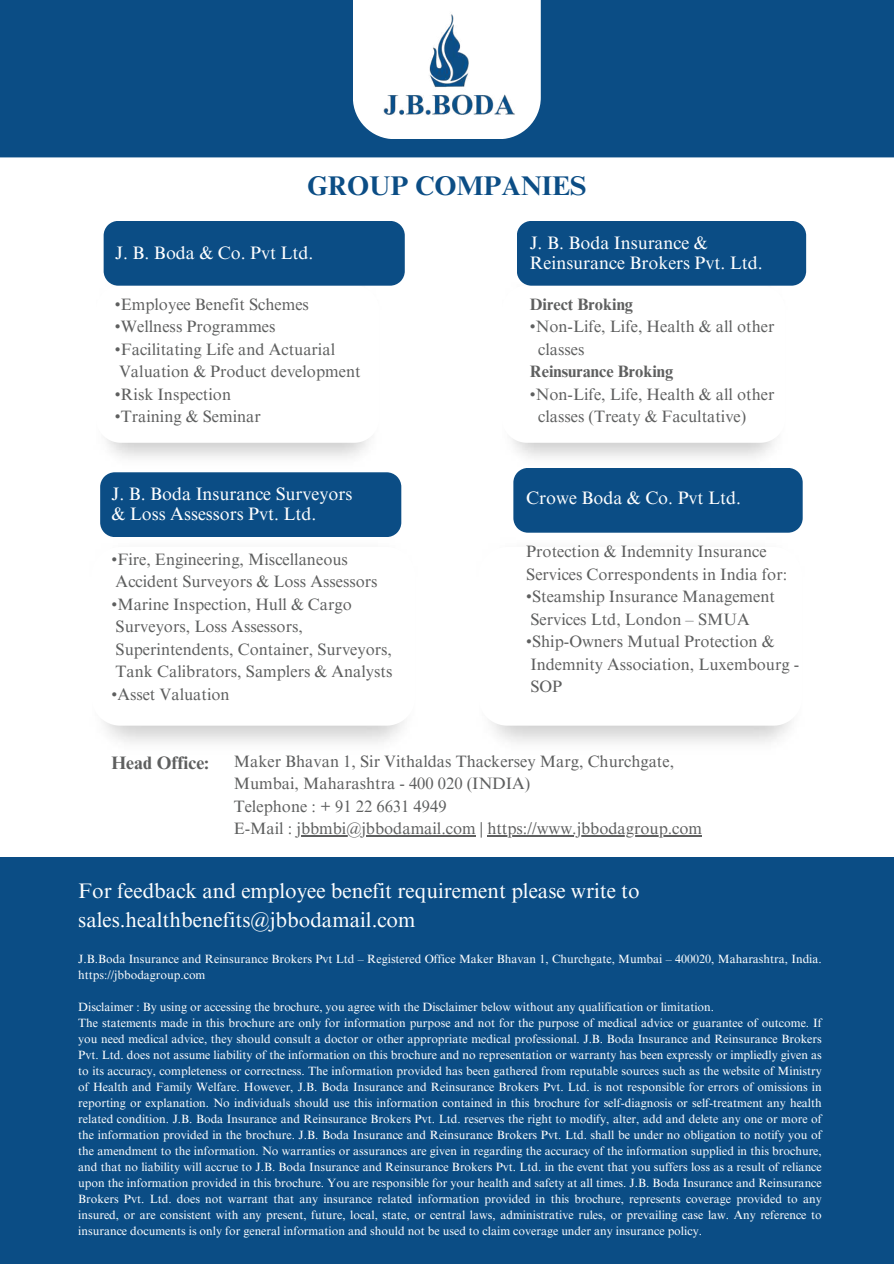
<style>
.page{position:relative;width:894px;height:1264px;background:#fff}
.page>*{position:absolute;margin:0;border:0;box-sizing:border-box;transform-origin:0 0}
.t1{font:700 27px "Times NRMT Pro";color:#0b4d85}
.t2{font:21px/29.2px "Times NRMT Pro";color:#fff}
.t3{font:18px/20.2px "Times NRMT Pro";color:#fff}
.t4{font:700 18px "Times NRMT Pro";color:#5e5f5f}
.t5{font:16.5px/22.5px "Times NRMT Pro";color:#5e5f5f}
.t6{font:700 16.5px "Times NRMT Pro";color:#5e5f5f}
.t7{font:12px/16px "Times NRMT Pro";color:#fff}
</style>
<div class="page">
<div style="left:0;top:0;width:893px;height:1263px;background:#0b4d85"></div>
<div style="left:0;top:157px;width:893px;height:700px;background:#fff"></div>
<svg style="left:353px;top:0;width:187px;height:139px;background:#e2eaf0"></svg>
<img style="left:362px;top:8px;width:169px;height:119px">
<hr style="left:296px;top:835px;width:179px;height:1px;background:#5e5f5f">
<hr style="left:487px;top:835px;width:215px;height:1px;background:#5e5f5f">
<img style="left:500px;top:277px;width:286px;height:191px">
<img style="left:94px;top:277px;width:287px;height:191px">
<img style="left:476px;top:537px;width:327px;height:217px">
<div style="left:478px;top:547px;width:324px;height:178px;background:#fff"></div>
<img style="left:89px;top:537px;width:328px;height:217px">
<div style="left:91px;top:547px;width:324px;height:178px;background:#fff"></div>
<svg style="left:100px;top:472px;width:301px;height:65px"></svg>
<svg style="left:96px;top:221px;width:308px;height:222px"></svg>
<svg style="left:501px;top:221px;width:304px;height:222px"></svg>
<svg style="left:513px;top:468px;width:289px;height:64px"></svg>
<h1 class="t1" style="left:307px;top:176px;width:281px">GROUP COMPANIES</h1>
<h3 class="t3" style="left:115px;top:245px;width:200px">J. B. Boda &amp; Co. Pvt Ltd.</h3>
<h3 class="t5" style="left:115px;top:295px;width:195px">•Employee Benefit Schemes</h3>
<h3 class="t5" style="left:115px;top:317px;width:162px">•Wellness Programmes</h3>
<h3 class="t5" style="left:115px;top:340px;width:247px">•Facilitating Life and Actuarial<br>Valuation &amp; Product development</h3>
<h3 class="t5" style="left:115px;top:385px;width:118px">•Risk Inspection</h3>
<h3 class="t5" style="left:115px;top:407px;width:147px">•Training &amp; Seminar</h3>
<h3 class="t3" style="left:111px;top:486px;width:242px">J. B. Boda Insurance Surveyors &amp; Loss Assessors Pvt. Ltd.</h3>
<h3 class="t5" style="left:111px;top:550px;width:267px">•Fire, Engineering, Miscellaneous<br>Accident Surveyors &amp; Loss Assessors</h3>
<h3 class="t5" style="left:111px;top:595px;width:282px">•Marine Inspection, Hull &amp; Cargo Surveyors, Loss Assessors, Superintendents, Container, Surveyors, Tank Calibrators, Samplers &amp; Analysts</h3>
<h3 class="t5" style="left:111px;top:685px;width:120px">•Asset Valuation</h3>
<h3 class="t3" style="left:529px;top:235px;width:234px">J. B. Boda Insurance &amp;<br>Reinsurance Brokers Pvt. Ltd.</h3>
<h3 class="t6" style="left:529px;top:298px;width:105px">Direct Broking</h3>
<h3 class="t5" style="left:538px;top:317px;width:237px;text-indent:-8px">•Non-Life, Life, Health &amp; all other classes</h3>
<h3 class="t6" style="left:529px;top:365px;width:145px">Reinsurance Broking</h3>
<h3 class="t5" style="left:538px;top:385px;width:237px;text-indent:-8px">•Non-Life, Life, Health &amp; all other classes (Treaty &amp; Facultative)</h3>
<h3 class="t3" style="left:526px;top:490px;width:216px">Crowe Boda &amp; Co. Pvt Ltd.</h3>
<h3 class="t5" style="left:526px;top:542px;width:262px">Protection &amp; Indemnity Insurance<br>Services Correspondents in India for:</h3>
<h3 class="t5" style="left:526px;top:587px;width:250px">•Steamship Insurance Management<br>Services Ltd, London – SMUA</h3>
<h3 class="t5" style="left:526px;top:632px;width:274px">•Ship-Owners Mutual Protection &amp;<br>Indemnity Association, Luxembourg -<br>SOP</h3>
<h3 class="t4" style="left:111px;top:756px;width:99px">Head Office:</h3>
<h3 class="t5" style="left:234px;top:752px;width:470px">Maker Bhavan 1, Sir Vithaldas Thackersey Marg, Churchgate, Mumbai, Maharashtra - 400 020 (INDIA)<br>Telephone : + 91 22 6631 4949<br>E-Mail : jbbmbi@jbbodamail.com | https://www.jbbodagroup.com</h3>
<h2 class="t2" style="left:78px;top:878px;width:563px">For feedback and employee benefit requirement please write to sales.healthbenefits@jbbodamail.com</h2>
<p class="t7" style="left:78px;top:952px;width:744px">J.B.Boda Insurance and Reinsurance Brokers Pvt Ltd – Registered Office Maker Bhavan 1, Churchgate, Mumbai – 400020, Maharashtra, India. https://jbbodagroup.com</p>
<p class="t7" style="left:78px;top:1000px;width:744px">Disclaimer : By using or accessing the brochure, you agree with the Disclaimer below without any qualification or limitation.<br>The statements made in this brochure are only for information purpose and not for the purpose of medical advice or guarantee of outcome. If you need medical advice, they should consult a doctor or other appropriate medical professional. J.B. Boda Insurance and Reinsurance Brokers Pvt. Ltd. does not assume liability of the information on this brochure and no representation or warranty has been expressly or impliedly given as to its accuracy, completeness or correctness. The information provided has been gathered from reputable sources such as the website of Ministry of Health and Family Welfare. However, J.B. Boda Insurance and Reinsurance Brokers Pvt. Ltd. is not responsible for errors of omissions in reporting or explanation. No individuals should use this information contained in this brochure for self-diagnosis or self-treatment any health related condition. J.B. Boda Insurance and Reinsurance Brokers Pvt. Ltd. reserves the right to modify, alter, add and delete any one or more of the information provided in the brochure. J.B. Boda Insurance and Reinsurance Brokers Pvt. Ltd. shall be under no obligation to notify you of the amendment to the information. No warranties or assurances are given in regarding the accuracy of the information supplied in this brochure, and that no liability will accrue to J.B. Boda Insurance and Reinsurance Brokers Pvt. Ltd. in the event that you suffers loss as a result of reliance upon the information provided in this brochure. You are responsible for your health and safety at all times. J.B. Boda Insurance and Reinsurance Brokers Pvt. Ltd. does not warrant that any insurance related information provided in this brochure, represents coverage provided to any insured, or are consistent with any present, future, local, state, or central laws, administrative rules, or prevailing case law. Any reference to insurance documents is only for general information and should not be used to claim coverage under any insurance policy.</p>
</div>
